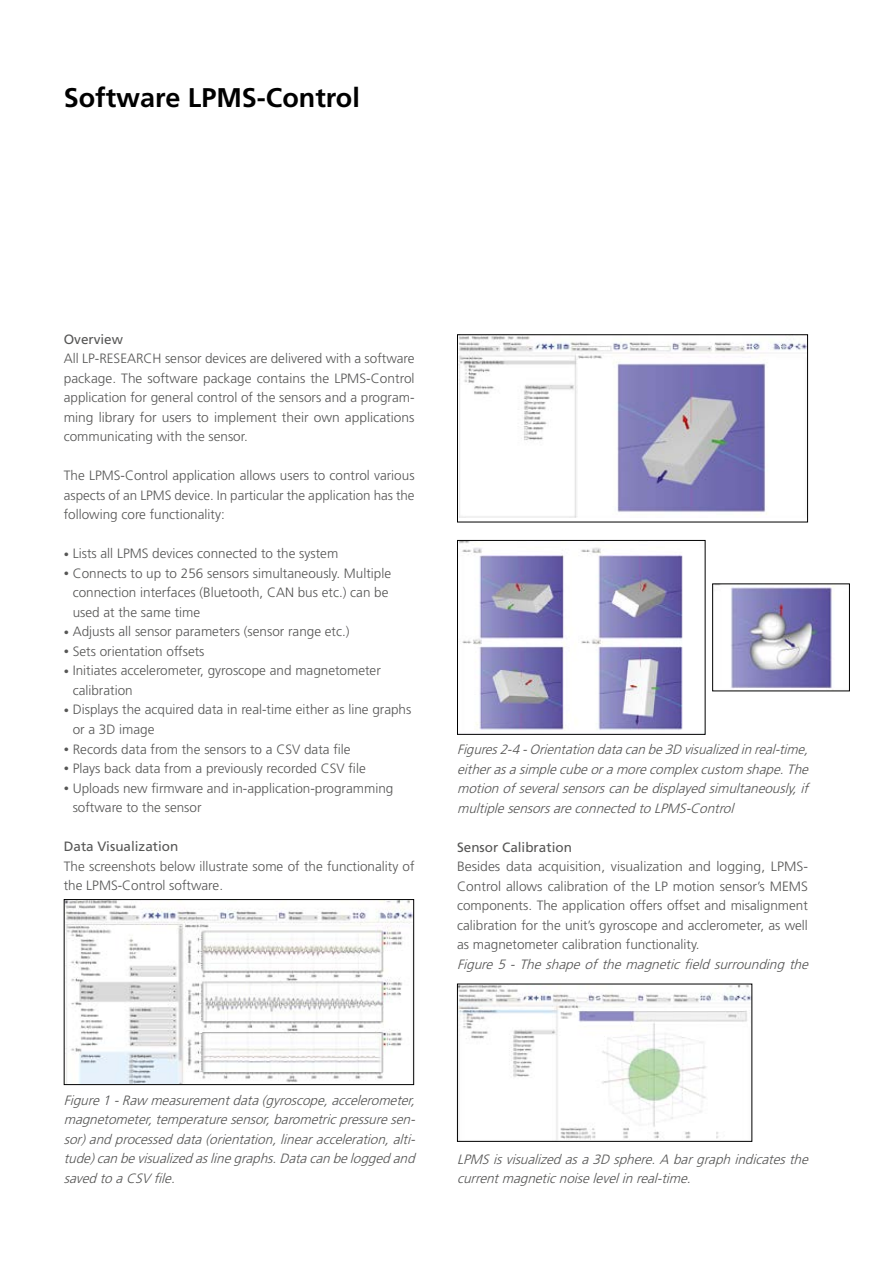
<style>
.page{position:relative;width:893px;height:1263px;background:#fff}
.page>*{position:absolute;margin:0;border:0;box-sizing:border-box;transform-origin:0 0}
.t1{font:700 27px "Frutiger";color:#000}
.t2{font:300 13.5px/19.5px "Frutiger";color:#565655}
.t3{font:italic 300 13.5px/19.5px "Frutiger";color:#565655;text-align:justify}
.t4{font:13.5px "Frutiger";color:#565655}
.s1{font-size:10.5px}
</style>
<div class="page">
<img style="left:66px;top:901px;width:346px;height:182px">
<div style="left:64px;top:899px;width:350px;height:186px;border:1px solid #000"></div>
<img style="left:459px;top:336px;width:347px;height:181px">
<div style="left:457px;top:334px;width:351px;height:188px;border:1px solid #000"></div>
<img style="left:459px;top:986px;width:291px;height:154px">
<div style="left:457px;top:984px;width:295px;height:158px;border:1px solid #000"></div>
<img style="left:459px;top:542px;width:224px;height:188px">
<div style="left:457px;top:540px;width:248px;height:195px;border:1px solid #000"></div>
<img style="left:715px;top:585px;width:119px;height:104px">
<div style="left:712px;top:583px;width:138px;height:108px;border:1px solid #000"></div>
<h1 class="t1" style="left:64px;top:82px;width:298px">Software LPMS-Control</h1>
<p class="t4" style="left:64px;top:331px;width:61px">Overview</p>
<p class="t2" style="left:64px;top:349px;width:352px;text-align:justify">All LP-RESEARCH sensor devices are delivered with a software package. The software package contains the LPMS-Control application for general control of the sensors and a program&shy;ming library for users to implement their own applications communicating with the sensor.</p>
<p class="t2" style="left:64px;top:466px;width:352px;text-align:justify">The LPMS-Control application allows users to control various aspects of an LPMS device. In particular the application has the following core functionality:</p>
<p class="t2" style="left:64px;top:544px;width:276px"><span class="s1">•</span> Lists all LPMS devices connected to the system</p>
<p class="t2" style="left:73px;top:564px;width:320px;text-indent:-9px"><span class="s1">•</span> Connects to up to 256 sensors simultaneously. Multiple connection interfaces (Bluetooth, CAN bus etc.) can be used at the same time</p>
<p class="t2" style="left:64px;top:622px;width:287px"><span class="s1">•</span> Adjusts all sensor parameters (sensor range etc.)</p>
<p class="t2" style="left:64px;top:642px;width:142px"><span class="s1">•</span> Sets orientation offsets</p>
<p class="t2" style="left:73px;top:661px;width:310px;text-indent:-9px"><span class="s1">•</span> Initiates accelerometer, gyroscope and magnetometer calibration</p>
<p class="t2" style="left:73px;top:700px;width:340px;text-indent:-9px"><span class="s1">•</span> Displays the acquired data in real-time either as line graphs or a 3D image</p>
<p class="t2" style="left:64px;top:739px;width:288px"><span class="s1">•</span> Records data from the sensors to a CSV data file</p>
<p class="t2" style="left:64px;top:759px;width:304px"><span class="s1">•</span> Plays back data from a previously recorded CSV file</p>
<p class="t2" style="left:73px;top:778px;width:322px;text-indent:-9px"><span class="s1">•</span> Uploads new firmware and in-application-programming software to the sensor</p>
<p class="t4" style="left:64px;top:838px;width:116px">Data Visualization</p>
<p class="t2" style="left:64px;top:856px;width:352px">The screenshots below illustrate some of the functionality of the LPMS-Control software.</p>
<p class="t3" style="left:457px;top:740px;width:357px">Figures2-4-Orientationdatacanbe3D visualizedinreal-time, eitherasasimplecubeoramorecomplexcustom shape.The motionofseveralsensorscanbedisplayedsimultaneously,if multiplesensorsareconnectedtoLPMS-Control</p>
<p class="t4" style="left:457px;top:839px;width:116px">Sensor Calibration</p>
<p class="t2" style="left:457px;top:857px;width:352px;text-align:justify">Besides data acquisition, visualization and logging, LPMS-Control allows calibration of the LP motion sensor’s MEMS components. The application offers offset and misalignment calibration for the unit’s gyroscope and acclerometer, as well as magnetometer calibration functionality.</p>
<p class="t3" style="left:457px;top:955px;width:356px">Figure5-Theshapeofthemagneticfieldsurroundingthe</p>
<p class="t3" style="left:64px;top:1090px;width:356px">Figure1-Raw measurementdata(gyroscope,accelerometer, magnetometer,temperaturesensor,barometricpressuresen&shy;sor)andprocesseddata(orientation,linearacceleration,alti&shy;tude)canbevisualizedaslinegraphs.Datacanbeloggedand savedtoaCSV file.</p>
<p class="t3" style="left:457px;top:1150px;width:356px">LPMSisvisualizedasa3D sphere.A bargraphindicatesthe currentmagneticnoiselevelinreal-time.</p>
</div>
